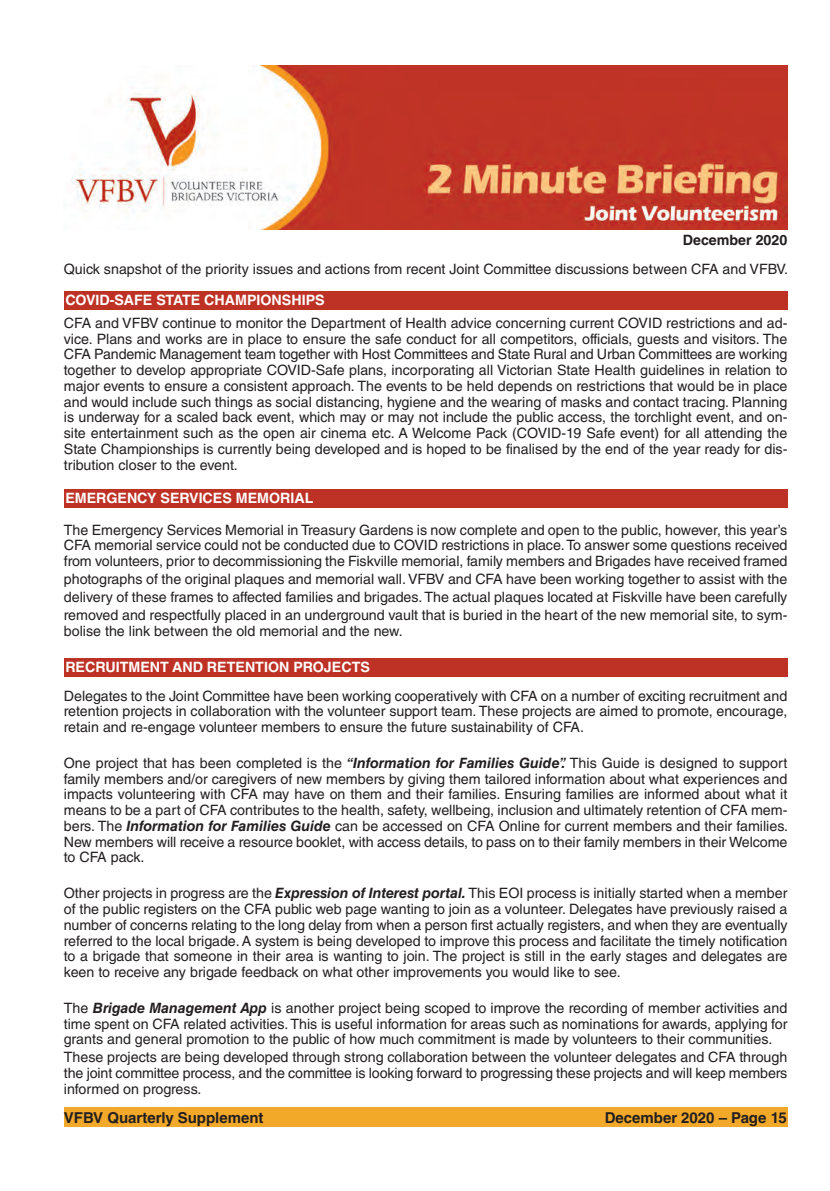
<style>
.page{position:relative;width:830px;height:1191px;background:#fff}
.page>*{position:absolute;margin:0;border:0;box-sizing:border-box;transform-origin:0 0}
.t1{font:700 15px "Helvetica LT Std";color:#231f20}
.t2{font:14.25px/15.8px "Helvetica LT Std";color:#231f20;text-align:justify}
.t3{font:700 14.25px "Helvetica LT Std";color:#fff}
.t4{font:700 14.25px "Helvetica LT Std";color:#231f20}
.s1{font-weight:700;font-style:italic}
</style>
<div class="page">
<img style="left:72px;top:66px;width:715px;height:163px">
<div style="left:64px;top:489px;width:723px;height:19px;background:#be3226"></div>
<div style="left:64px;top:291px;width:723px;height:19px;background:#be3226"></div>
<div style="left:64px;top:658px;width:723px;height:19px;background:#be3226"></div>
<div style="left:64px;top:1107px;width:723px;height:20px;background:#f2a828"></div>
<p class="t4" style="left:682px;top:235px;width:106px">December 2020</p>
<p class="t2" style="left:64px;top:263px;width:725px">Quick snapshot of the priority issues and actions from recent Joint Committee discussions between CFA and VFBV.</p>
<p class="t2" style="left:64px;top:316px;width:724px">CFA and VFBV continue to monitor the Department of Health advice concerning current COVID restrictions and ad&shy;vice. Plans and works are in place to ensure the safe conduct for all competitors, officials, guests and visitors. The CFA Pandemic Management team together with Host Committees and State Rural and Urban Committees are working together to develop appropriate COVID-Safe plans, incorporating all Victorian State Health guidelines in relation to major events to ensure a consistent approach. The events to be held depends on restrictions that would be in place and would include such things as social distancing, hygiene and the wearing of masks and contact tracing. Planning is underway for a scaled back event, which may or may not include the public access, the torchlight event, and on&shy;site entertainment such as the open air cinema etc. A Welcome Pack (COVID-19 Safe event) for all attending the State Championships is currently being developed and is hoped to be finalised by the end of the year ready for dis&shy;tribution closer to the event.</p>
<p class="t3" style="left:65px;top:294px;width:261px">COVID-SAFE STATE CHAMPIONSHIPS</p>
<p class="t3" style="left:65px;top:492px;width:249px">EMERGENCY SERVICES MEMORIAL</p>
<p class="t2" style="left:64px;top:523px;width:724px">The Emergency Services Memorial in Treasury Gardens is now complete and open to the public, however, this year’s CFA memorial service could not be conducted due to COVID restrictions in place. To answer some questions received from volunteers, prior to decommissioning the Fiskville memorial, family members and Brigades have received framed</p>
<p class="t2" style="left:64px;top:571px;width:724px;line-height:17.9px">photographs of the original plaques and memorial wall. VFBV and CFA have been working together to assist with the delivery of these frames to affected families and brigades. The actual plaques located at Fiskville have been carefully removed and respectfully placed in an underground vault that is buried in the heart of the new memorial site, to sym-</p>
<p class="t2" style="left:64px;top:624px;width:340px">bolise the link between the old memorial and the new.</p>
<p class="t3" style="left:65px;top:661px;width:306px">RECRUITMENT AND RETENTION PROJECTS</p>
<p class="t2" style="left:64px;top:689px;width:724px">Delegates to the Joint Committee have been working cooperatively with CFA on a number of exciting recruitment and retention projects in collaboration with the volunteer support team. These projects are aimed to promote, encourage, retain and re-engage volunteer members to ensure the future sustainability of CFA.</p>
<p class="t2" style="left:64px;top:756px;width:725px">One project that has been completed is the <span class="s1">“Information for Families Guide”.</span> This Guide is designed to support family members and/or caregivers of new members by giving them tailored information about what experiences and impacts volunteering with CFA may have on them and their families. Ensuring families are informed about what it means to be a part of CFA contributes to the health, safety, wellbeing, inclusion and ultimately retention of CFA mem&shy;bers. The <span class="s1">Information for Families Guide</span> can be accessed on CFA Online for current members and their families.<br>New members will receive a resource booklet, with access details, to pass on to their family members in their Welcome to CFA pack.</p>
<p class="t2" style="left:64px;top:886px;width:724px">Other projects in progress are the <span class="s1">Expression of Interest portal.</span> This EOI process is initially started when a member of the public registers on the CFA public web page wanting to join as a volunteer. Delegates have previously raised a number of concerns relating to the long delay from when a person first actually registers, and when they are eventually referred to the local brigade. A system is being developed to improve this process and facilitate the timely notification to a brigade that someone in their area is wanting to join. The project is still in the early stages and delegates are keen to receive any brigade feedback on what other improvements you would like to see.</p>
<p class="t2" style="left:64px;top:1001px;width:724px">The <span class="s1">Brigade Management App</span> is another project being scoped to improve the recording of member activities and time spent on CFA related activities. This is useful information for areas such as nominations for awards, applying for grants and general promotion to the public of how much commitment is made by volunteers to their communities.</p>
<p class="t2" style="left:64px;top:1050px;width:724px">These projects are being developed through strong collaboration between the volunteer delegates and CFA through the joint committee process, and the committee is looking forward to progressing these projects and will keep members informed on progress.</p>
<p class="t1" style="left:64px;top:1111px;width:201px">VFBV Quarterly Supplement</p>
<p class="t1" style="left:604px;top:1111px;width:183px">December 2020 – Page 15</p>
</div>
